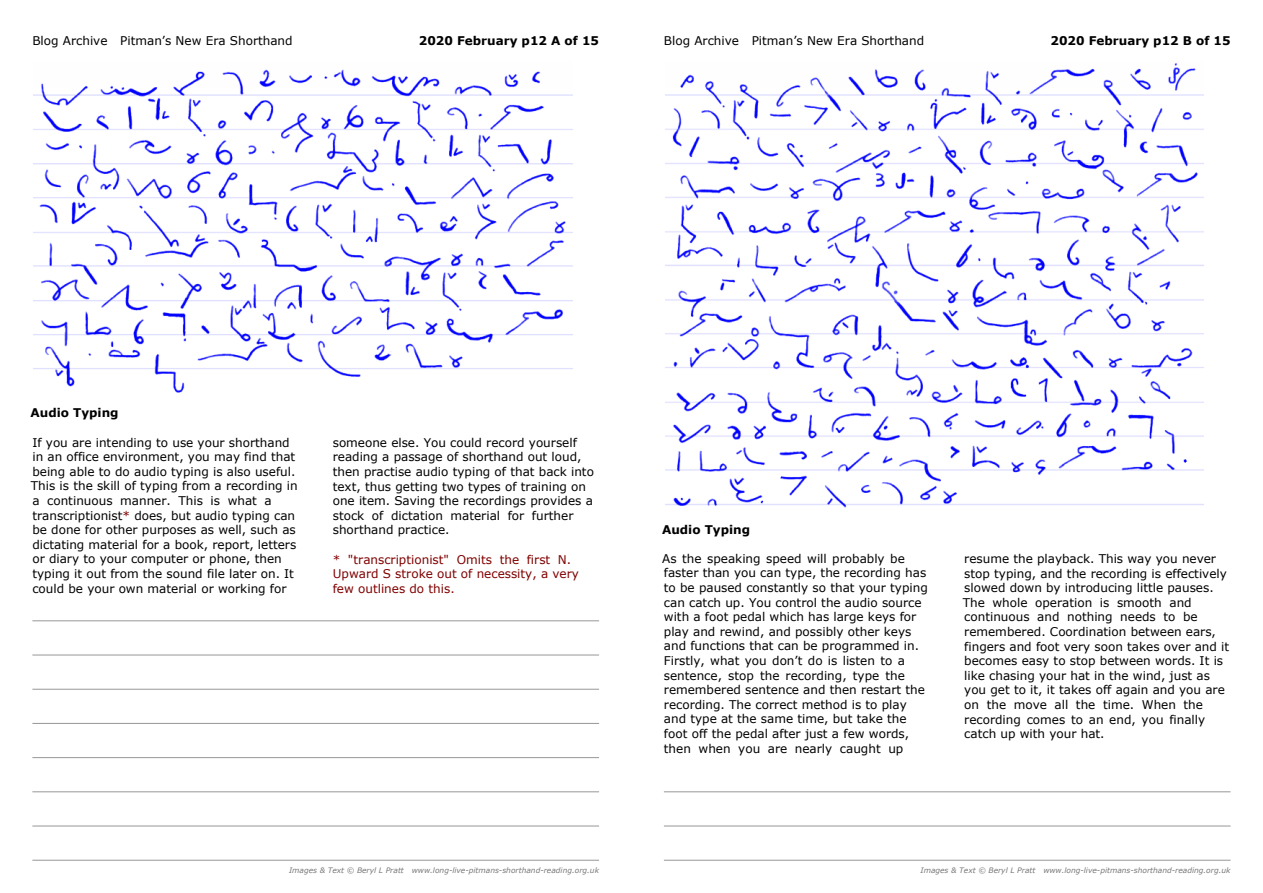
<style>
.page{position:relative;width:1263px;height:893px;background:#fff}
.page>*{position:absolute;margin:0;border:0;box-sizing:border-box;transform-origin:0 0}
.t1{font:12px/14.5px "Verdana";color:#000}
.t2{font:12px/14.5px "Verdana";color:#800000}
.t3{font:700 12px "Verdana";color:#000}
.t4{font:italic 7.5px "Verdana";color:#777}
.s1{color:#800000}
</style>
<div class="page">
<hr style="left:32px;top:620px;width:567px;height:1px;background:#979797">
<hr style="left:32px;top:655px;width:567px;height:1px;background:#979797">
<hr style="left:32px;top:689px;width:567px;height:1px;background:#979797">
<hr style="left:32px;top:723px;width:567px;height:1px;background:#979797">
<hr style="left:32px;top:757px;width:567px;height:1px;background:#979797">
<hr style="left:32px;top:791px;width:567px;height:1px;background:#979797">
<hr style="left:32px;top:826px;width:567px;height:1px;background:#979797">
<hr style="left:32px;top:860px;width:567px;height:1px;background:#979797">
<hr style="left:664px;top:791px;width:566px;height:1px;background:#979797">
<hr style="left:664px;top:826px;width:566px;height:1px;background:#979797">
<hr style="left:664px;top:860px;width:566px;height:1px;background:#979797">
<img style="left:33px;top:69px;width:539px;height:324px">
<img style="left:665px;top:63px;width:539px;height:445px">
<p class="t1" style="left:32px;top:34px;width:262px">Blog Archive Pitman’s New Era Shorthand</p>
<p class="t3" style="left:419px;top:36px;width:182px">2020 February p12 A of 15</p>
<p class="t1" style="left:664px;top:34px;width:262px">Blog Archive Pitman’s New Era Shorthand</p>
<p class="t3" style="left:1050px;top:36px;width:182px">2020 February p12 B of 15</p>
<p class="t3" style="left:31px;top:408px;width:90px">Audio Typing</p>
<p class="t1" style="left:31px;top:436px;width:268px">If you are intending to use your shorthand in an office environment, you may find that being able to do audio typing is also useful.<br>This is the skill of typing from a recording in a continuous manner. This is what a transcriptionist<span class="s1">*</span> does, but audio typing can be done for other purposes as well, such as dictating material for a book, report, letters or diary to your computer or phone, then typing it out from the sound file later on. It could be your own material or working for</p>
<p class="t1" style="left:333px;top:436px;width:263px">someone else. You could record yourself reading a passage of shorthand out loud, then practise audio typing of that back into text, thus getting two types of training on one item. Saving the recordings provides a stock of dictation material for further shorthand practice.</p>
<p class="t2" style="left:333px;top:553px;width:248px">* "transcriptionist" Omits the first N.<br>Upward S stroke out of necessity, a very few outlines do this.</p>
<p class="t4" style="left:289px;top:868px;width:311px">Images &amp; Text © Beryl L Pratt www.long-live-pitmans-shorthand-reading.org.uk</p>
<p class="t3" style="left:662px;top:524px;width:90px">Audio Typing</p>
<p class="t1" style="left:662px;top:552px;width:267px">As the speaking speed will probably be faster than you can type, the recording has to be paused constantly so that your typing can catch up. You control the audio source with a foot pedal which has large keys for play and rewind, and possibly other keys and functions that can be programmed in.<br>Firstly, what you don’t do is listen to a sentence, stop the recording, type the remembered sentence and then restart the recording. The correct method is to play and type at the same time, but take the foot off the pedal after just a few words, then when you are nearly caught up</p>
<p class="t1" style="left:963px;top:552px;width:268px">resume the playback. This way you never stop typing, and the recording is effectively slowed down by introducing little pauses.<br>The whole operation is smooth and continuous and nothing needs to be remembered. Coordination between ears, fingers and foot very soon takes over and it becomes easy to stop between words. It is like chasing your hat in the wind, just as you get to it, it takes off again and you are on the move all the time. When the recording comes to an end, you finally catch up with your hat.</p>
<p class="t4" style="left:920px;top:868px;width:311px">Images &amp; Text © Beryl L Pratt www.long-live-pitmans-shorthand-reading.org.uk</p>
</div>
